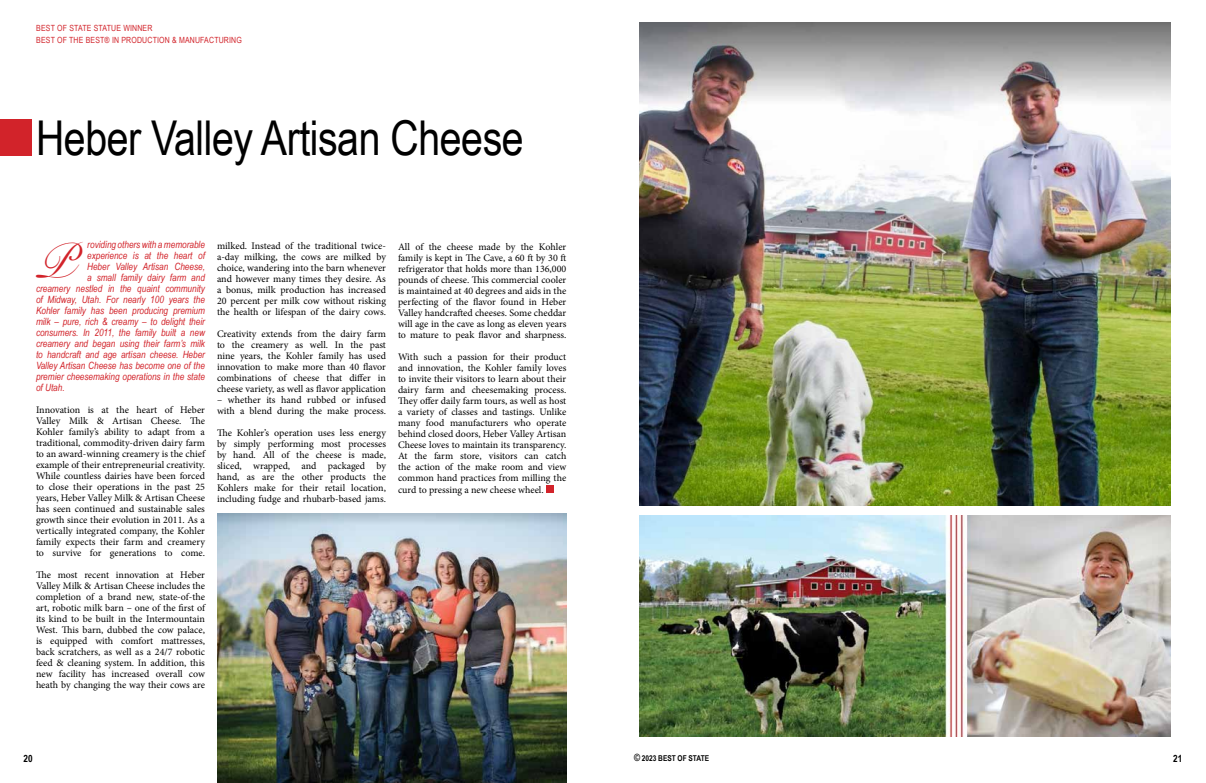
<style>
.page{position:relative;width:1206px;height:783px;background:#fff}
.page>*{position:absolute;margin:0;border:0;box-sizing:border-box;transform-origin:0 0}
.t1{font:48px "Arial Narrow";letter-spacing:-.01em;color:#000}
.t2{font:47.9px "Snell Roundhand";color:#d2232a}
.t3{font:10px/11px "Minion Pro";color:#000;text-align:justify}
.t4{font:italic 10px "Arial Narrow";color:#d2232a}
.t5{font:700 10px "Arial Narrow";color:#000}
.t6{font:8.5px/12px "Arial Narrow";letter-spacing:.02em;color:#d2232a}
.t7{font:700 8px "Arial Narrow";color:#000}
.s1{font-size:10px}
</style>
<div class="page">
<div style="left:0;top:119px;width:32px;height:36px;background:#d2232a"></div>
<div style="left:546px;top:485px;width:7px;height:8px;background:#d2232a"></div>
<img style="left:640px;top:22px;width:530px;height:484px">
<img style="left:640px;top:515px;width:531px;height:221px">
<img style="left:217px;top:514px;width:349px;height:269px">
<p class="t6" style="left:36px;top:21px;width:207px">BEST OF STATE STATUE WINNER<br>BEST OF THE BEST® IN PRODUCTION &amp; MANUFACTURING</p>
<h1 class="t1" style="left:36px;top:103px;width:489px">Heber Valley Artisan Cheese</h1>
<h2 class="t2" style="left:36px;top:224px;width:39px">P</h2>
<p class="t4" style="left:87px;top:238px;width:119px">roviding others with a memorable</p>
<p class="t4" style="left:87px;top:249px;width:119px">experience is at the heart of</p>
<p class="t4" style="left:87px;top:260px;width:119px">Heber Valley Artisan Cheese,</p>
<p class="t4" style="left:87px;top:271px;width:119px">a small family dairy farm and</p>
<p class="t4" style="left:36px;top:282px;width:170px">creamery nestled in the quaint community</p>
<p class="t4" style="left:36px;top:293px;width:170px">of Midway, Utah. For nearly 100 years the</p>
<p class="t4" style="left:36px;top:304px;width:170px">Kohler family has been producing premium</p>
<p class="t4" style="left:36px;top:315px;width:171px">milk – pure, rich &amp; creamy – to delight their</p>
<p class="t4" style="left:36px;top:326px;width:170px">consumers. In 2011, the family built a new</p>
<p class="t4" style="left:36px;top:337px;width:170px">creamery and began using their farm’s milk</p>
<p class="t4" style="left:36px;top:348px;width:171px">to handcraft and age artisan cheese. Heber</p>
<p class="t4" style="left:36px;top:359px;width:171px">Valley Artisan Cheese has become one of the</p>
<p class="t4" style="left:36px;top:370px;width:170px">premier cheesemaking operations in the state</p>
<p class="t4" style="left:36px;top:381px;width:30px">of Utah.</p>
<p class="t3" style="left:36px;top:404px;width:171px">Innovation is at the heart of Heber Valley Milk &amp; Artisan Cheese. The Kohler family’s ability to adapt from a traditional, commodity-driven dairy farm to an award-winning creamery is the chief example of their entrepreneurial creativity.<br>While countless dairies have been forced to close their operations in the past 25 years, Heber Valley Milk &amp; Artisan Cheese has seen continued and sustainable sales growth since their evolution in 2011. As a vertically integrated company, the Kohler family expects their farm and creamery to survive for generations to come.</p>
<p class="t3" style="left:36px;top:569px;width:171px">The most recent innovation at Heber Valley Milk &amp; Artisan Cheese includes the completion of a brand new, state-of-the art, robotic milk barn – one of the first of its kind to be built in the Intermountain West. This barn, dubbed the cow palace, is equipped with comfort mattresses, back scratchers, as well as a 24/7 robotic feed &amp; cleaning system. In addition, this new facility has increased overall cow heath by changing the way their cows are</p>
<p class="t3" style="left:217px;top:240px;width:171px">milked. Instead of the traditional twice&shy;a-day milking, the cows are milked by choice, wandering into the barn whenever and however many times they desire. As a bonus, milk production has increased 20 percent per milk cow without risking the health or lifespan of the dairy cows.</p>
<p class="t3" style="left:217px;top:328px;width:171px">Creativity extends from the dairy farm to the creamery as well. In the past nine years, the Kohler family has used innovation to make more than 40 flavor combinations of cheese that differ in cheese variety, as well as flavor application</p>
<p class="t3" style="left:217px;top:394px;width:170px">– whether its hand rubbed or infused with a blend during the make process.</p>
<p class="t3" style="left:217px;top:427px;width:171px">The Kohler’s operation uses less energy by simply performing most processes by hand. All of the cheese is made, sliced, wrapped, and packaged by hand, as are the other products the Kohlers make for their retail location, including fudge and rhubarb-based jams.</p>
<p class="t3" style="left:398px;top:241px;width:170px">All of the cheese made by the Kohler family is kept in The Cave, a 60 ft by 30 ft refrigerator that holds more than 136,000 pounds of cheese. This commercial cooler is maintained at 40 degrees and aids in the perfecting of the flavor found in Heber Valley handcrafted cheeses. Some cheddar will age in the cave as long as eleven years to mature to peak flavor and sharpness.</p>
<p class="t3" style="left:398px;top:351px;width:170px">With such a passion for their product and innovation, the Kohler family loves to invite their visitors to learn about their dairy farm and cheesemaking process.<br>They offer daily farm tours, as well as host a variety of classes and tastings. Unlike many food manufacturers who operate behind closed doors, Heber Valley Artisan Cheese loves to maintain its transparency.<br>At the farm store, visitors can catch the action of the make room and view common hand practices from milling the</p>
<p class="t3" style="left:398px;top:484px;width:147px">curd to pressing a new cheese wheel.</p>
<p class="t5" style="left:24px;top:751px;width:11px">20</p>
<p class="t7" style="left:634px;top:752px;width:77px"><span class="s1">©</span> 2023 BEST OF STATE</p>
<p class="t5" style="left:1173px;top:751px;width:11px">21</p>
</div>
